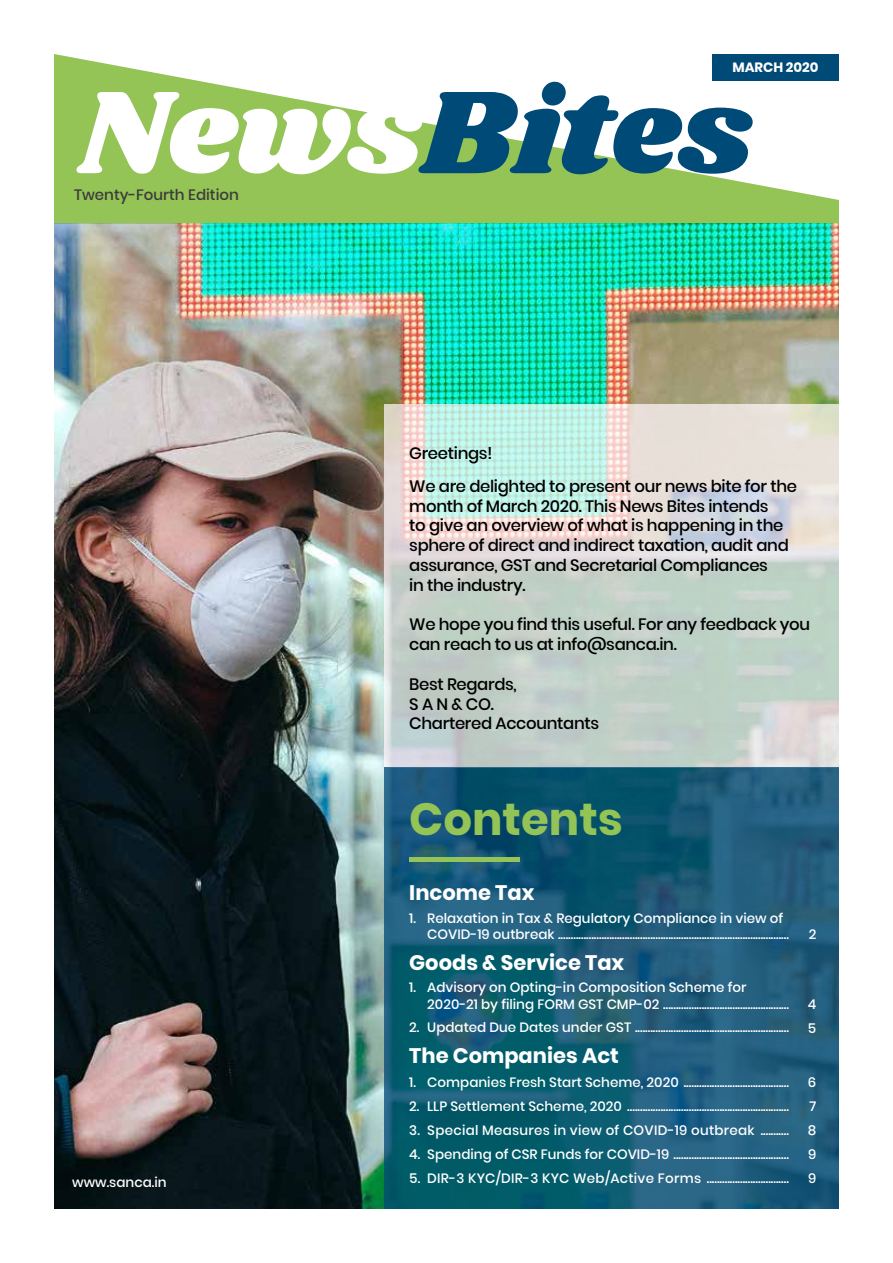
<style>
.page{position:relative;width:893px;height:1263px;background:#fff}
.page>*{position:absolute;margin:0;border:0;box-sizing:border-box;transform-origin:0 0}
.t1{font:700 45px "Poppins";color:#94c356}
.t2{font:700 21px "Poppins";color:#fff}
.t3{font:500 16.5px/19.8px "Poppins";letter-spacing:-.02em;color:#000}
.t4{font:500 15px "Poppins";color:#3c3c3b}
.t5{font:500 13.5px/16.2px "Poppins";color:#fff}
.t6{font:500 13.5px "Poppins";letter-spacing:.02em;color:#fff}
.t7{font:700 13.5px "Poppins";color:#fff}
</style>
<div class="page">
<img style="left:54px;top:223px;width:785px;height:986px">
<svg style="left:384px;top:405px;width:455px;height:363px;background:#cdd7d1"></svg>
<svg style="left:384px;top:768px;width:455px;height:441px;background:#165b76"></svg>
<svg style="left:54px;top:54px;width:785px;height:169px;fill:#94c356"></svg>
<svg style="left:77px;top:82px;width:676px;height:92px"></svg>
<div style="left:409px;top:857px;width:111px;height:5px;background:#94c356"></div>
<p class="t4" style="left:74px;top:186px;width:166px">Twenty-Fourth Edition</p>
<p class="t5" style="left:72px;top:1174px;width:96px">www.sanca.in</p>
<p class="t7" style="left:732px;top:59px;width:88px">MARCH 2020</p>
<p class="t3" style="left:409px;top:437px;width:389px;line-height:32.5px">Greetings!<br>We are delighted to present our news bite for the</p>
<p class="t3" style="left:409px;top:496px;width:381px">month of March 2020. This News Bites intends to give an overview of what is happening in the sphere of direct and indirect taxation, audit and assurance, GST and Secretarial Compliances<br>in the industry.</p>
<p class="t3" style="left:409px;top:615px;width:402px">We hope you find this useful. For any feedback you can reach to us at info@sanca.in.</p>
<p class="t3" style="left:409px;top:674px;width:191px">Best Regards,<br>S A N &amp; CO.<br>Chartered Accountants</p>
<h1 class="t1" style="left:409px;top:793px;width:215px">Contents</h1>
<h2 class="t2" style="left:409px;top:881px;width:127px">Income Tax</h2>
<p class="t5" style="left:427px;top:910px;width:363px;text-indent:-18px">1. Relaxation in Tax &amp; Regulatory Compliance in view of<br>COVID-19 outbreak ..........................................................................................</p>
<h2 class="t2" style="left:409px;top:950px;width:217px">Goods &amp; Service Tax</h2>
<p class="t5" style="left:427px;top:980px;width:363px;text-indent:-18px">1. Advisory on Opting-in Composition Scheme for<br>2020-21 by filing FORM GST CMP-02 .................................................</p>
<p class="t5" style="left:809px;top:926px;width:9px">2</p>
<p class="t5" style="left:808px;top:996px;width:10px">4</p>
<p class="t5" style="left:409px;top:1019px;width:381px">2. Updated Due Dates under GST ............................................................</p>
<p class="t5" style="left:808px;top:1020px;width:10px">5</p>
<h2 class="t2" style="left:409px;top:1044px;width:211px">The Companies Act</h2>
<p class="t5" style="left:409px;top:1074px;width:381px">1. Companies Fresh Start Scheme, 2020 .........................................</p>
<p class="t5" style="left:808px;top:1074px;width:10px">6</p>
<p class="t5" style="left:409px;top:1098px;width:381px">2. LLP Settlement Scheme, 2020 ...............................................................</p>
<p class="t5" style="left:809px;top:1098px;width:8px">7</p>
<p class="t6" style="left:409px;top:1122px;width:381px">3. Special Measures in view of COVID-19 outbreak ...........</p>
<p class="t5" style="left:808px;top:1122px;width:10px">8</p>
<p class="t5" style="left:409px;top:1146px;width:381px">4. Spending of CSR Funds for COVID-19 .............................................</p>
<p class="t5" style="left:808px;top:1146px;width:10px">9</p>
<p class="t6" style="left:409px;top:1170px;width:381px">5. DIR-3 KYC/DIR-3 KYC Web/Active Forms ................................</p>
<p class="t5" style="left:808px;top:1170px;width:10px">9</p>
</div>
